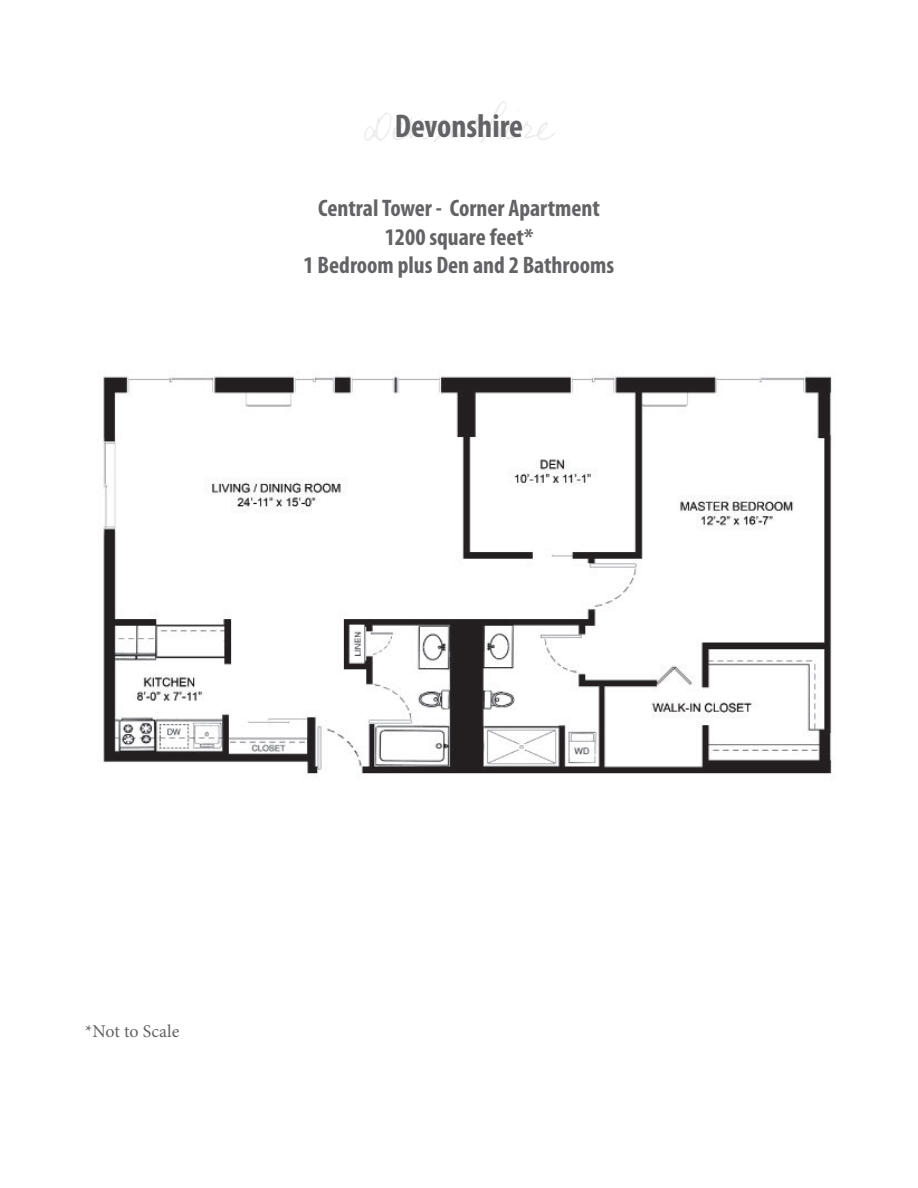
<style>
.page{position:relative;width:918px;height:1188px;background:#fff}
.page>*{position:absolute;margin:0;border:0;box-sizing:border-box;transform-origin:0 0}
.t1{font:37.5px "Sunshine In My Soul";color:#636366}
.t2{font:700 condensed 33px "Myriad Pro";color:#636366}
.t3{font:700 condensed 24px/28.8px "Myriad Pro";color:#636366;text-align:center}
.t4{font:18px "Minion Pro";color:#636366}
</style>
<div class="page">
<img style="left:103px;top:376px;width:729px;height:398px">
<h1 class="t1" style="left:364px;top:104px;width:191px">Devonshire</h1>
<h2 class="t2" style="left:395px;top:105px;width:130px">Devonshire</h2>
<p class="t3" style="left:304px;top:193px;width:312px">Central Tower - Corner Apartment<br>1200 square feet*<br>1 Bedroom plus Den and 2 Bathrooms</p>
<p class="t4" style="left:85px;top:1020px;width:96px">*Not to Scale</p>
</div>
